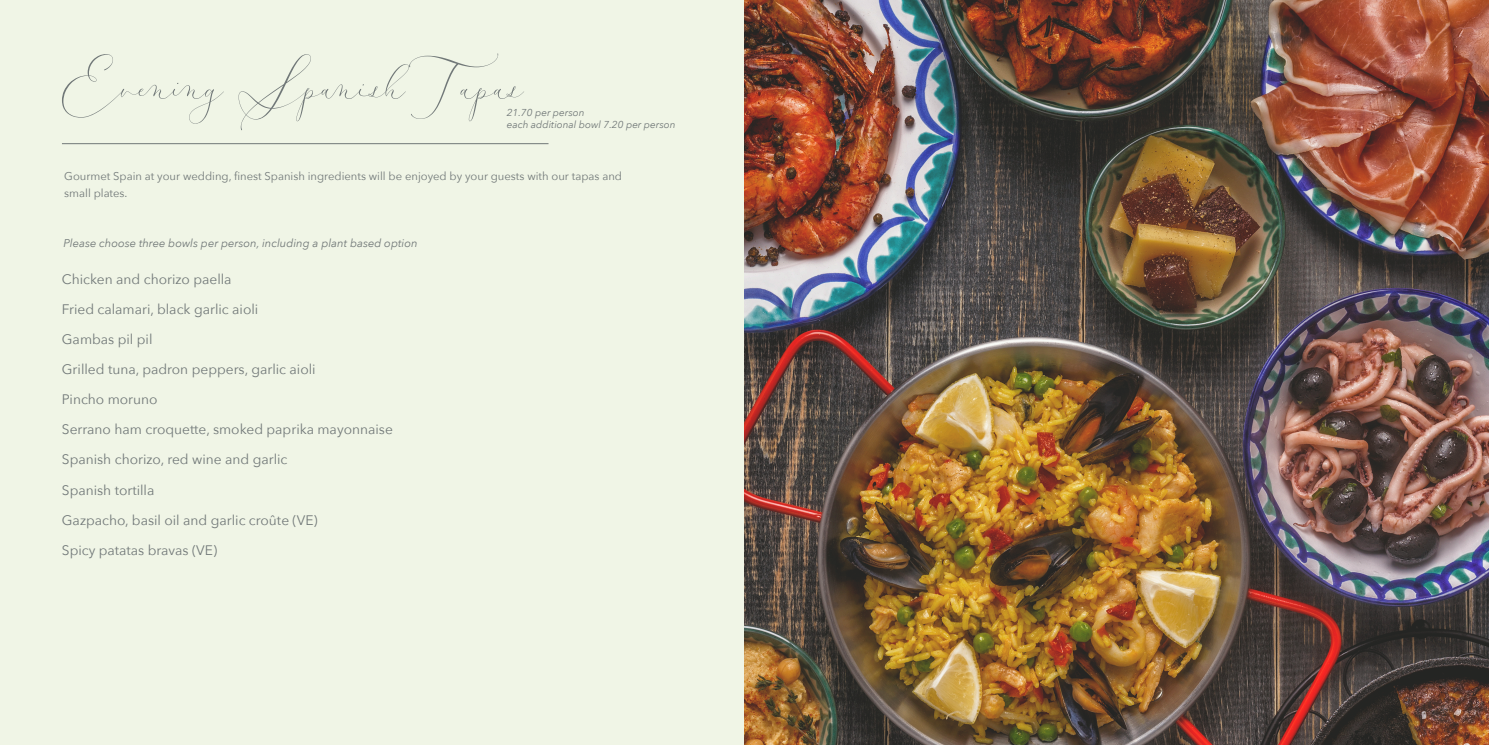
<style>
.page{position:relative;width:1489px;height:745px;background:#fff}
.page>*{position:absolute;margin:0;border:0;box-sizing:border-box;transform-origin:0 0}
.t1{font:56.25px "Modella Demo";color:#717878}
.t2{font:13.75px "Avenir Next";color:#717878}
.t3{font:11.25px/16.5px "Avenir Next";color:#717878}
.t4{font:italic 11.25px "Avenir Next";color:#717878}
.t5{font:italic 10px "Avenir Next";color:#717878}
</style>
<div class="page">
<div style="left:0;top:0;width:1488px;height:744px;background:#f0f5e6"></div>
<hr style="left:62px;top:143px;width:486px;height:1px;background:#717878">
<img style="left:744px;top:0;width:744px;height:744px">
<p class="t1" style="left:62px;top:47px;width:463px">Evening Spanish Tapas</p>
<p class="t5" style="left:506px;top:104px;width:79px">21.70 per person</p>
<p class="t5" style="left:506px;top:116px;width:170px">each additional bowl 7.20 per person</p>
<p class="t3" style="left:64px;top:167px;width:559px">Gourmet Spain at your wedding, finest Spanish ingredients will be enjoyed by your guests with our tapas and small plates.</p>
<p class="t4" style="left:63px;top:234px;width:355px">Please choose three bowls per person, including a plant based option</p>
<p class="t2" style="left:62px;top:268px;width:171px">Chicken and chorizo paella</p>
<p class="t2" style="left:62px;top:298px;width:198px">Fried calamari, black garlic aioli</p>
<p class="t2" style="left:62px;top:328px;width:92px">Gambas pil pil</p>
<p class="t2" style="left:62px;top:358px;width:255px">Grilled tuna, padron peppers, garlic aioli</p>
<p class="t2" style="left:62px;top:388px;width:97px">Pincho moruno</p>
<p class="t2" style="left:62px;top:418px;width:332px">Serrano ham croquette, smoked paprika mayonnaise</p>
<p class="t2" style="left:62px;top:448px;width:227px">Spanish chorizo, red wine and garlic</p>
<p class="t2" style="left:62px;top:478px;width:94px">Spanish tortilla</p>
<p class="t2" style="left:62px;top:508px;width:257px">Gazpacho, basil oil and garlic croûte (VE)</p>
<p class="t2" style="left:62px;top:538px;width:157px">Spicy patatas bravas (VE)</p>
</div>
